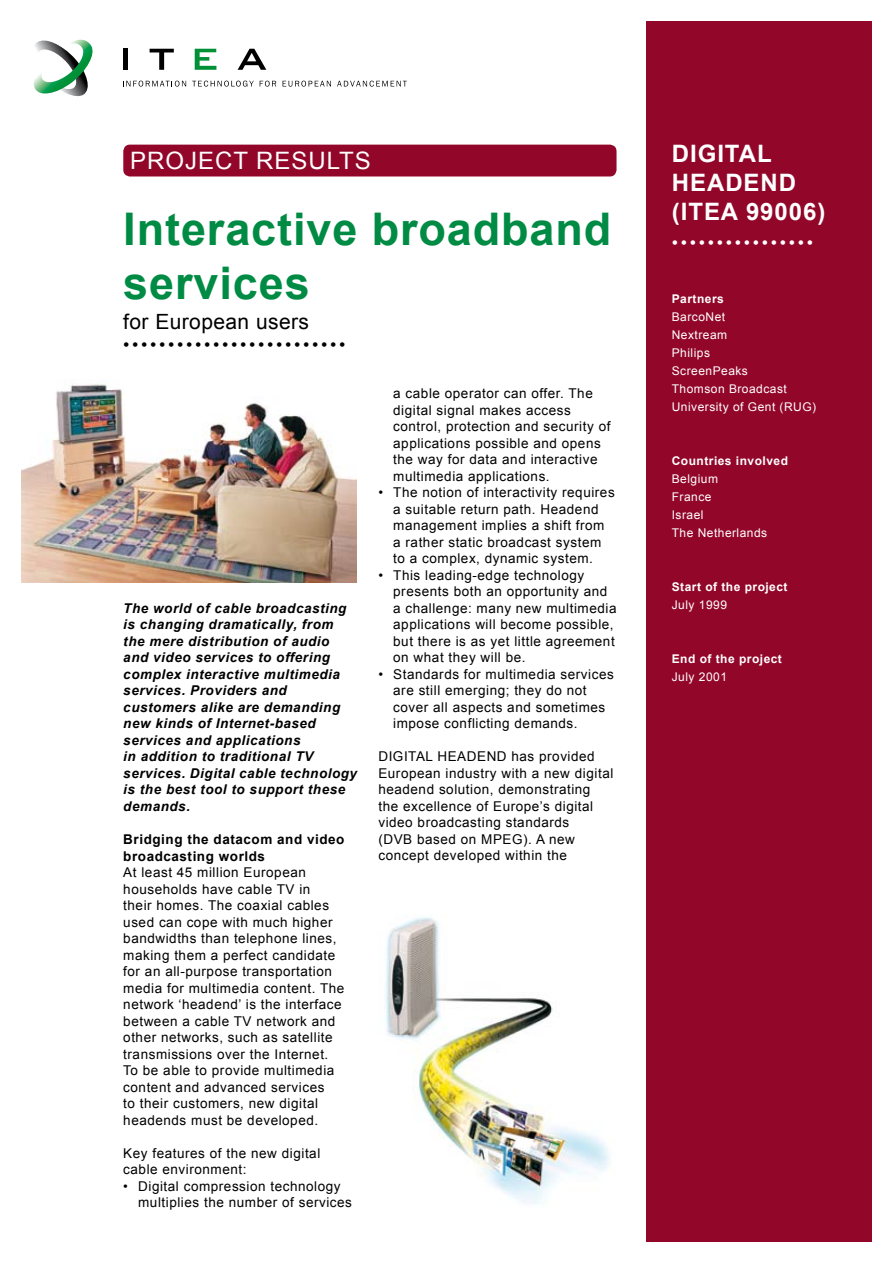
<style>
.page{position:relative;width:893px;height:1263px;background:#fff}
.page>*{position:absolute;margin:0;border:0;box-sizing:border-box;transform-origin:0 0}
.t1{font:700 45px/54px "Arial";letter-spacing:.02em;color:#008b45}
.t2{font:700 24px/28.8px "Arial";letter-spacing:.04em;color:#fff}
.t3{font:24px "Arial";letter-spacing:.04em;color:#fff}
.t4{font:21px "Arial";letter-spacing:.02em;color:#000}
.t5{font:18px "Arial";color:#000}
.t6{font:18px "Arial";color:#fff}
.t7{font:13.5px/16.5px "Arial";letter-spacing:.04em;color:#000}
.t8{font:italic 700 13.5px/16.5px "Arial";letter-spacing:.04em;color:#000}
.t9{font:700 13.5px/16.5px "Arial";letter-spacing:.04em;color:#000}
.t10{font:12px/18px "Arial";letter-spacing:.04em;color:#fff}
.t11{font:700 12px "Arial";letter-spacing:.04em;color:#fff}
</style>
<div class="page">
<div style="left:646px;top:21px;width:226px;height:1221px;background:#920629"></div>
<div style="left:123px;top:145px;width:493px;height:31px;background:#920629;border-radius:7px"></div>
<svg style="left:123px;top:81px;width:63px;height:6px"></svg>
<svg style="left:192px;top:81px;width:62px;height:6px"></svg>
<svg style="left:260px;top:81px;width:16px;height:6px"></svg>
<svg style="left:283px;top:81px;width:48px;height:6px"></svg>
<svg style="left:337px;top:81px;width:70px;height:6px"></svg>
<div style="left:123px;top:49px;width:5px;height:21px;background:#000"></div>
<svg style="left:150px;top:49px;width:24px;height:21px"></svg>
<svg style="left:238px;top:49px;width:28px;height:21px"></svg>
<svg style="left:195px;top:49px;width:21px;height:21px"></svg>
<svg style="left:34px;top:40px;width:59px;height:56px"></svg>
<img style="left:21px;top:384px;width:335px;height:198px">
<img style="left:385px;top:916px;width:224px;height:289px">
<h2 class="t3" style="left:130px;top:145px;width:242px">PROJECT RESULTS</h2>
<h2 class="t2" style="left:672px;top:140px;width:155px">DIGITAL<br>HEADEND (ITEA 99006)</h2>
<h1 class="t1" style="left:123px;top:204px;width:490px">Interactive broadband services</h1>
<h3 class="t4" style="left:123px;top:308px;width:187px">for European users</h3>
<h3 class="t5" style="left:123px;top:333px;width:224px">•••••••••••••••••••••••••</h3>
<h3 class="t6" style="left:672px;top:231px;width:143px">••••••••••••••••</h3>
<p class="t11" style="left:672px;top:290px;width:54px">Partners</p>
<p class="t10" style="left:672px;top:308px;width:146px">BarcoNet<br>Nextream<br>Philips<br>ScreenPeaks<br>Thomson Broadcast<br>University of Gent (RUG)</p>
<p class="t7" style="left:393px;top:385px;width:219px">a cable operator can offer. The digital signal makes access control, protection and security of applications possible and opens the way for data and interactive multimedia applications.</p>
<p class="t7" style="left:378px;top:484px;width:238px;text-align:center">• The notion of interactivity requires a suitable return path. Headend management implies a shift from<br>a rather static broadcast system<br>to a complex, dynamic system.</p>
<p class="t7" style="left:393px;top:567px;width:225px;text-indent:-15px">• This leading-edge technology presents both an opportunity and a challenge: many new multimedia applications will become possible, but there is as yet little agreement on what they will be.</p>
<p class="t7" style="left:393px;top:666px;width:222px;text-indent:-15px">• Standards for multimedia services are still emerging; they do not cover all aspects and sometimes impose conflicting demands.</p>
<p class="t7" style="left:378px;top:748px;width:236px">DIGITAL HEADEND has provided<br>European industry with a new digital headend solution, demonstrating the excellence of Europe’s digital video broadcasting standards<br>(DVB based on MPEG). A new concept developed within the</p>
<p class="t11" style="left:672px;top:452px;width:118px">Countries involved</p>
<p class="t10" style="left:672px;top:470px;width:97px">Belgium<br>France<br>Israel<br>The Netherlands</p>
<p class="t11" style="left:672px;top:578px;width:117px">Start of the project</p>
<p class="t10" style="left:672px;top:596px;width:57px">July 1999</p>
<p class="t8" style="left:123px;top:600px;width:235px">The world of cable broadcasting is changing dramatically, from the mere distribution of audio and video services to offering complex interactive multimedia services. Providers and customers alike are demanding new kinds of Internet-based services and applications<br>in addition to traditional TV services. Digital cable technology is the best tool to support these demands.</p>
<p class="t9" style="left:123px;top:831px;width:223px">Bridging the datacom and video broadcasting worlds</p>
<p class="t7" style="left:123px;top:864px;width:223px">At least 45 million European households have cable TV in<br>their homes. The coaxial cables used can cope with much higher bandwidths than telephone lines, making them a perfect candidate for an all-purpose transportation media for multimedia content. The network ‘headend’ is the interface between a cable TV network and other networks, such as satellite transmissions over the Internet.<br>To be able to provide multimedia content and advanced services<br>to their customers, new digital headends must be developed.</p>
<p class="t7" style="left:123px;top:1145px;width:199px">Key features of the new digital cable environment:</p>
<p class="t7" style="left:138px;top:1178px;width:215px;text-indent:-15px">• Digital compression technology multiplies the number of services</p>
<p class="t11" style="left:672px;top:650px;width:112px">End of the project</p>
<p class="t10" style="left:672px;top:668px;width:57px">July 2001</p>
</div>
